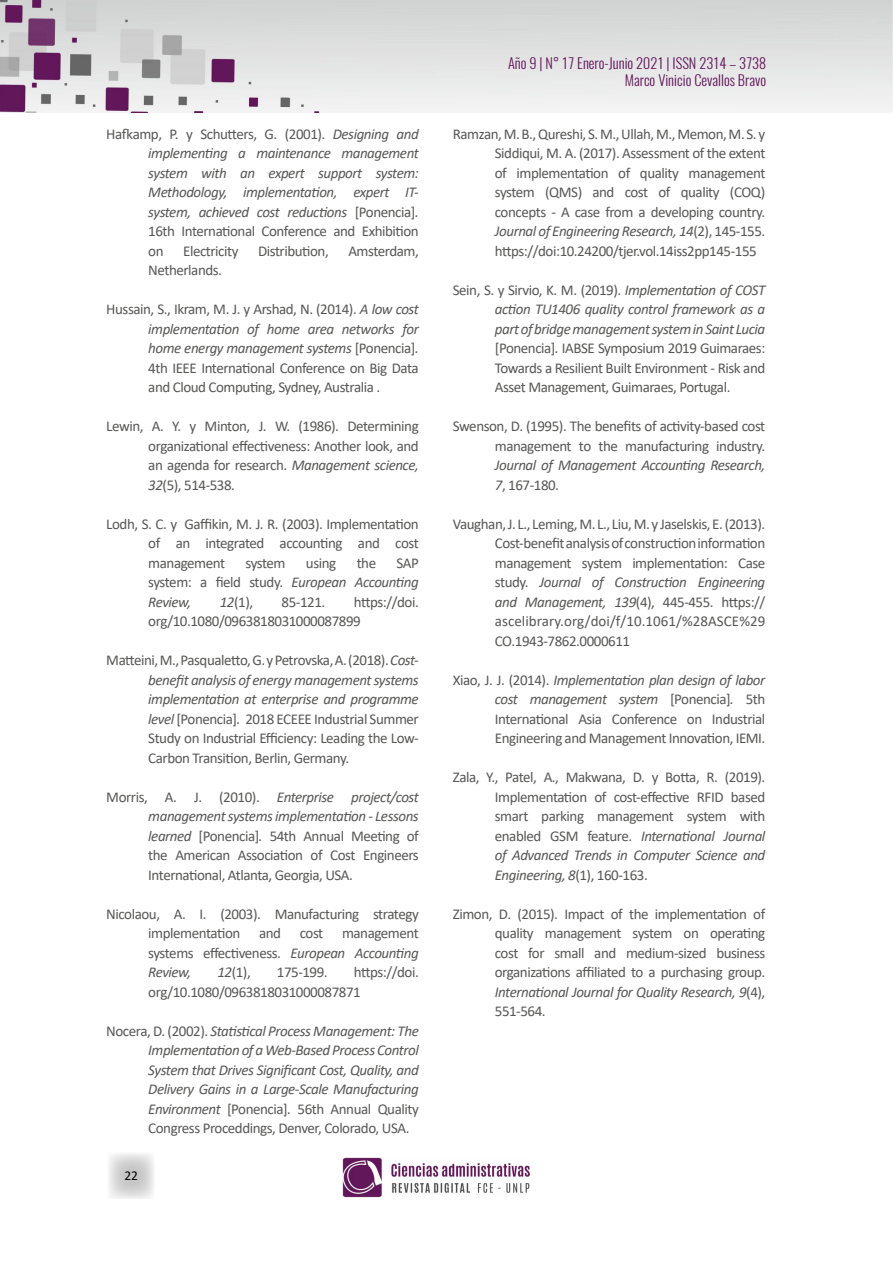
<style>
.page{position:relative;width:893px;height:1263px;background:#fff}
.page>*{position:absolute;margin:0;border:0;box-sizing:border-box;transform-origin:0 0}
.t1{font:15px/19.5px "Calibri";letter-spacing:-.03em;color:#575756;text-align:justify}
.t2{font:italic 15px/19.5px "Calibri";letter-spacing:-.03em;color:#575756;text-align:justify}
.t3{font:300 14.4px/17.2px "Oswald";color:#61135a;text-align:right}
.t4{font:13.5px "Calibri";color:#000}
.s1{font-style:normal}
.s2{font-style:italic}
</style>
<div class="page">
<svg style="left:109px;top:1153px;width:45px;height:46px"></svg>
<img style="left:0;top:0;width:893px;height:112px">
<img style="left:342px;top:1157px;width:187px;height:41px">
<p class="t2" style="left:148px;top:123px;width:272px;text-indent:-42px"><span class="s1">Hafkamp, P. y Schutters, G. (2001).</span> Designing and implementing a maintenance management system with an expert support system:<br>Methodology, implementation, expert IT&shy;system, achieved cost reductions <span class="s1">[Ponencia]</span>.<br><span class="s1">16th International Conference and Exhibition on</span></p>
<p class="t1" style="left:183px;top:241px;width:57px">Electricity</p>
<p class="t1" style="left:258px;top:241px;width:72px">Distribution,</p>
<p class="t1" style="left:348px;top:241px;width:72px">Amsterdam,</p>
<p class="t1" style="left:148px;top:260px;width:75px">Netherlands.</p>
<p class="t1" style="left:148px;top:299px;width:272px;text-indent:-42px">Hussain, S., Ikram, M. J. y Arshad, N. (2014). <span class="s2">A low cost implementation of home area networks for home energy management systems</span> [Ponencia]<span class="s2">.<br></span>4th IEEE International Conference on Big Data and Cloud Computing, Sydney, Australia .</p>
<p class="t1" style="left:148px;top:416px;width:272px;text-indent:-42px">Lewin, A. Y. y Minton, J. W. (1986). Determining organizational effectiveness: Another look, and an agenda for research. <span class="s2">Management science, 32</span>(5), 514-538.</p>
<p class="t1" style="left:148px;top:514px;width:272px;text-indent:-42px">Lodh, S. C. y Gaffikin, M. J. R. (2003). Implementation of an integrated accounting and cost management</p>
<p class="t1" style="left:246px;top:553px;width:42px">system</p>
<p class="t1" style="left:306px;top:553px;width:32px">using</p>
<p class="t1" style="left:357px;top:553px;width:21px">the</p>
<p class="t2" style="left:148px;top:552px;width:272px;text-indent:248px"><span class="s1">SAP system: a field study.</span> European Accounting Review,</p>
<p class="t1" style="left:148px;top:592px;width:272px;text-indent:205px">https://doi. org/10.1080/0963818031000087899</p>
<p class="t1" style="left:148px;top:650px;width:272px;text-indent:-42px">Matteini, M., Pasqualetto, G. y Petrovska, A. (2018). <span class="s2">Cost&shy;benefit analysis of energy management systems implementation at enterprise and programme level</span> [Ponencia]<span class="s2">.</span> 2018 ECEEE Industrial Summer Study on Industrial Efficiency: Leading the Low-Carbon Transition, Berlin, Germany.</p>
<p class="t1" style="left:148px;top:787px;width:272px;text-indent:-42px">Morris, A. J. (2010). <span class="s2">Enterprise project/cost management systems implementation - Lessons learned</span> [Ponencia]<span class="s2">.</span> 54th Annual Meeting of the American Association of Cost Engineers International, Atlanta, Georgia, USA.</p>
<p class="t1" style="left:148px;top:904px;width:272px;text-indent:-42px">Nicolaou, A. I. (2003). Manufacturing strategy implementation and cost management systems effectiveness. <span class="s2">European Accounting Review,</span></p>
<p class="t1" style="left:220px;top:592px;width:35px"><span class="s2">12</span>(1),</p>
<p class="t1" style="left:282px;top:592px;width:45px">85-121.</p>
<p class="t1" style="left:148px;top:962px;width:272px;text-indent:205px">https://doi. org/10.1080/0963818031000087871</p>
<p class="t2" style="left:148px;top:1020px;width:272px;text-indent:-42px"><span class="s1">Nocera, D. (2002).</span> Statistical Process Management: The Implementation of a Web-Based Process Control System that Drives Significant Cost, Quality, and Delivery Gains in a Large-Scale Manufacturing Environment <span class="s1">[Ponencia]</span>. <span class="s1">56th Annual Quality Congress Proceddings, Denver, Colorado, USA.</span></p>
<p class="t1" style="left:217px;top:962px;width:35px"><span class="s2">12</span>(1),</p>
<p class="t1" style="left:277px;top:962px;width:52px">175-199.</p>
<p class="t4" style="left:124px;top:1166px;width:15px">22</p>
<p class="t3" style="left:508px;top:52px;width:260px">Año 9 | N° 17 Enero-Junio 2021 | ISSN 2314 – 3738<br>Marco Vinicio Cevallos Bravo</p>
<p class="t1" style="left:495px;top:124px;width:272px;text-indent:-42px">Ramzan, M. B., Qureshi, S. M., Ullah, M., Memon, M. S. y Siddiqui, M. A. (2017). Assessment of the extent of implementation of quality management system (QMS) and cost of quality (COQ) concepts - A case from a developing country.<br><span class="s2">Journal of Engineering Research, 14</span>(2), 145-155. https://doi:10.24200/tjer.vol.14iss2pp145-155</p>
<p class="t1" style="left:495px;top:280px;width:272px;text-indent:-42px">Sein, S. y Sirvio, K. M. (2019). <span class="s2">Implementation of COST action TU1406 quality control framework as a part of bridge management system in Saint Lucia </span>[Ponencia]<span class="s2">.</span> IABSE Symposium 2019 Guimaraes:<br>Towards a Resilient Built Environment - Risk and Asset Management, Guimaraes, Portugal.</p>
<p class="t1" style="left:453px;top:416px;width:314px;text-align:right">Swenson, D. (1995). The benefits of activity-based cost management to the manufacturing industry.</p>
<p class="t2" style="left:495px;top:455px;width:272px">Journal of Management Accounting Research,<br>7<span class="s1">, 167-180.</span></p>
<p class="t1" style="left:495px;top:514px;width:272px;text-indent:-42px">Vaughan, J. L., Leming, M. L., Liu, M. y Jaselskis, E. (2013).<br>Cost-benefit analysis of construction information management system implementation: Case study. <span class="s2">Journal of Construction Engineering and Management, 139</span>(4), 445-455. https:// ascelibrary.org/doi/f/10.1061/%28ASCE%29<br>CO.1943-7862.0000611</p>
<p class="t1" style="left:495px;top:670px;width:272px;text-indent:-42px">Xiao, J. J. (2014). <span class="s2">Implementation plan design of labor cost management system</span> [Ponencia]<span class="s2">.</span> 5th International Asia Conference on Industrial Engineering and Management Innovation, IEMI.</p>
<p class="t1" style="left:495px;top:767px;width:272px;text-indent:-42px">Zala, Y., Patel, A., Makwana, D. y Botta, R. (2019).<br>Implementation of cost-effective RFID based smart parking management system with enabled GSM feature. <span class="s2">International Journal of Advanced Trends in Computer Science and Engineering, 8</span>(1), 160-163.</p>
<p class="t1" style="left:495px;top:904px;width:272px;text-indent:-42px">Zimon, D. (2015). Impact of the implementation of quality management system on operating cost for small and medium-sized business organizations affiliated to a purchasing group.<br><span class="s2">International Journal for Quality Research, 9</span>(4), 551-564.</p>
</div>
